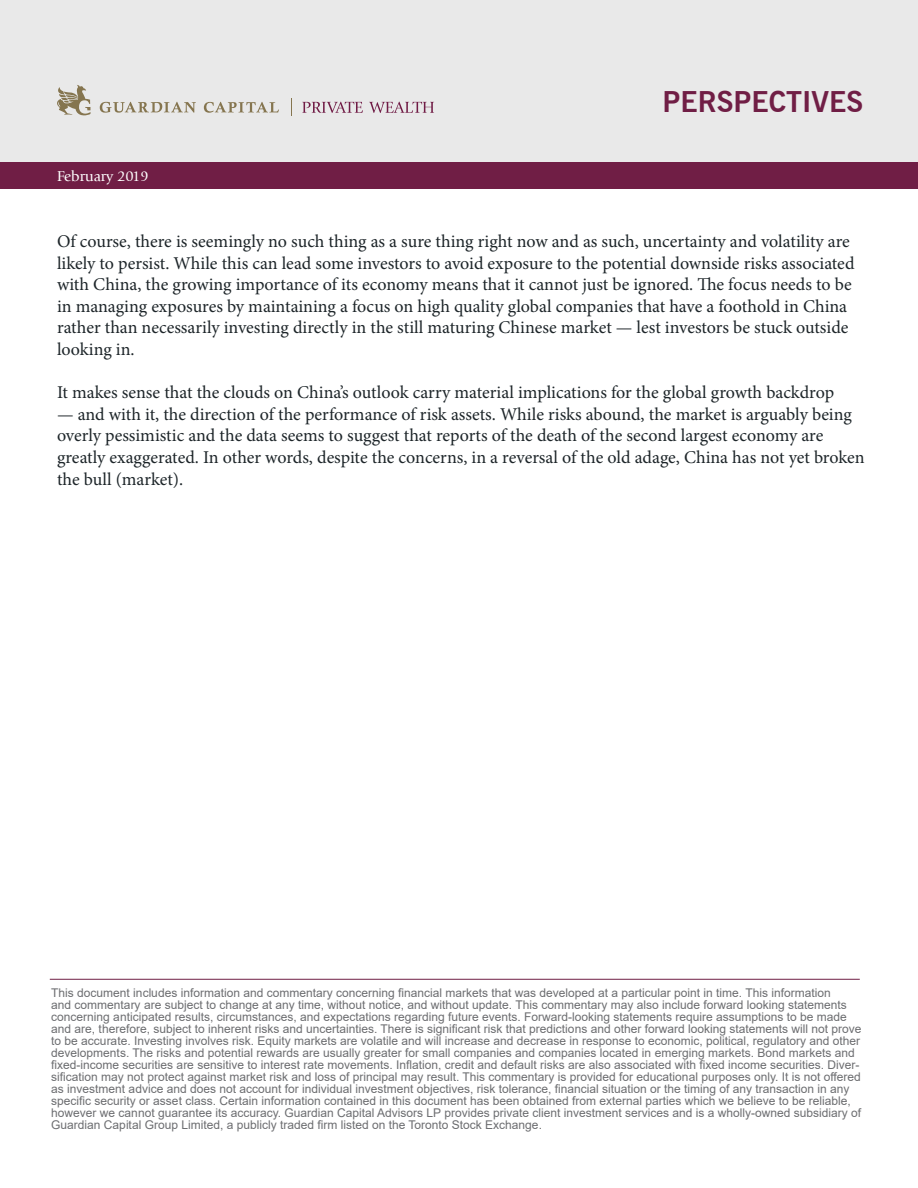
<style>
.page{position:relative;width:918px;height:1188px;background:#fff}
.page>*{position:absolute;margin:0;border:0;box-sizing:border-box;transform-origin:0 0}
.t1{font:700 28.5px "News Gothic BT";color:#701e45}
.No_Spacing{font:18px/21.6px "Minion Pro";color:#1d2529}
.t2{font:15px "Giovanni Std";color:#fff}
.t3{font:12px/12px "Arial";color:#6c6d70}
</style>
<div class="page">
<div style="left:0;top:0;width:918px;height:167px;background:#e9e9e9"></div>
<div style="left:0;top:162px;width:918px;height:27px;background:#701e45"></div>
<svg style="left:57px;top:85px;width:33px;height:31px"></svg>
<svg style="left:100px;top:102px;width:96px;height:11px"></svg>
<svg style="left:204px;top:102px;width:75px;height:11px"></svg>
<svg style="left:291px;top:99px;width:1px;height:17px"></svg>
<svg style="left:302px;top:102px;width:61px;height:11px"></svg>
<svg style="left:369px;top:102px;width:65px;height:11px"></svg>
<hr style="left:50px;top:979px;width:810px;height:1px;background:#701e45">
<p class="t2" style="left:57px;top:168px;width:93px">February 2019</p>
<h1 class="t1" style="left:663px;top:85px;width:202px">PERSPECTIVES</h1>
<p class="No_Spacing" style="left:57px;top:231px;width:799px">Of course, there is seemingly no such thing as a sure thing right now and as such, uncertainty and volatility are likely to persist. While this can lead some investors to avoid exposure to the potential downside risks associated with China, the growing importance of its economy means that it cannot just be ignored. The focus needs to be in managing exposures by maintaining a focus on high quality global companies that have a foothold in China rather than necessarily investing directly in the still maturing Chinese market — lest investors be stuck outside looking in.</p>
<p class="No_Spacing" style="left:57px;top:382px;width:779px">It makes sense that the clouds on China’s outlook carry material implications for the global growth backdrop</p>
<p class="No_Spacing" style="left:57px;top:403px;width:809px">— and with it, the direction of the performance of risk assets. While risks abound, the market is arguably being overly pessimistic and the data seems to suggest that reports of the death of the second largest economy are greatly exaggerated. In other words, despite the concerns, in a reversal of the old adage, China has not yet broken the bull (market).</p>
<p class="t3" style="left:51px;top:986px;width:812px">This document includes information and commentary concerning financial markets that was developed at a particular point in time. This information<br>and commentary are subject to change at any time, without notice, and without update. This commentary may also include forward looking statements concerning anticipated results, circumstances, and expectations regarding future events. Forward-looking statements require assumptions to be made and are, therefore, subject to inherent risks and uncertainties. There is significant risk that predictions and other forward looking statements will not prove to be accurate. Investing involves risk. Equity markets are volatile and will increase and decrease in response to economic, political, regulatory and other developments. The risks and potential rewards are usually greater for small companies and companies located in emerging markets. Bond markets and fixed-income securities are sensitive to interest rate movements. Inflation, credit and default risks are also associated with fixed income securities. Diver&shy;sification may not protect against market risk and loss of principal may result. This commentary is provided for educational purposes only. It is not offered as investment advice and does not account for individual investment objectives, risk tolerance, financial situation or the timing of any transaction in any specific security or asset class. Certain information contained in this document has been obtained from external parties which we believe to be reliable, however we cannot guarantee its accuracy. Guardian Capital Advisors LP provides private client investment services and is a wholly-owned subsidiary of Guardian Capital Group Limited, a publicly traded firm listed on the Toronto Stock Exchange.</p>
</div>
